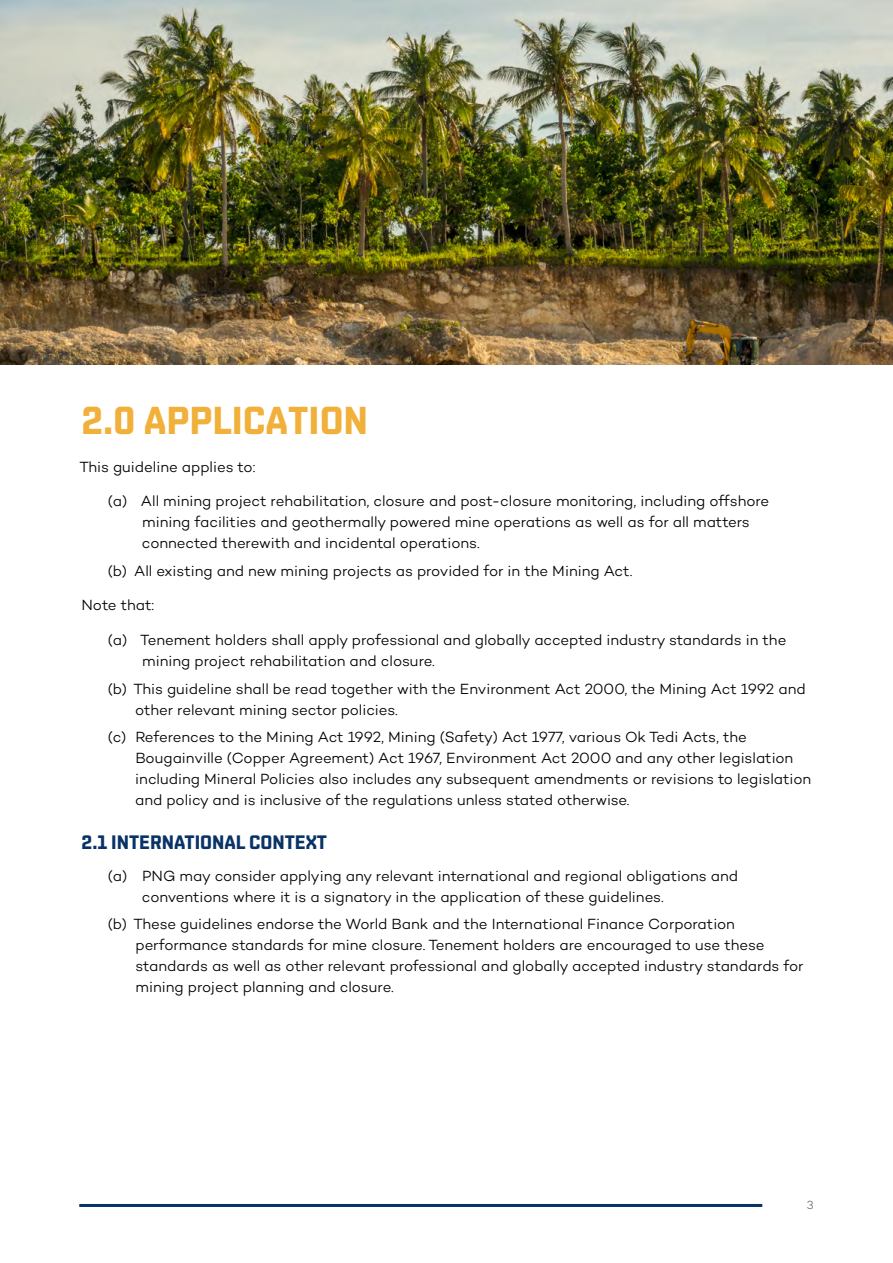
<style>
.page{position:relative;width:893px;height:1263px;background:#fff}
.page>*{position:absolute;margin:0;border:0;box-sizing:border-box;transform-origin:0 0}
.t1{font:700 39px "Shentox";color:#f1b039}
.t2{font:700 19.5px "Shentox";color:#093266}
.t3{font:300 15px/21px "Campton";letter-spacing:-.005em;color:#000}
.t4{font:300 12px "Campton";color:#696c6d}
</style>
<div class="page">
<hr style="left:79px;top:1204px;width:683px;height:3px;background:#093266">
<img style="left:0;top:0;width:893px;height:365px">
<h1 class="t1" style="left:81px;top:398px;width:288px">2.0 APPLICATION</h1>
<p class="t3" style="left:79px;top:456px;width:177px">This guideline applies to:</p>
<p class="t3" style="left:142px;top:490px;width:629px;text-indent:-34px">(a) All mining project rehabilitation, closure and post-closure monitoring, including offshore mining facilities and geothermally powered mine operations as well as for all matters connected therewith and incidental operations.</p>
<p class="t3" style="left:108px;top:560px;width:526px">(b) All existing and new mining projects as provided for in the Mining Act.</p>
<p class="t3" style="left:81px;top:594px;width:74px">Note that:</p>
<p class="t3" style="left:142px;top:629px;width:646px;text-indent:-35px">(a) Tenement holders shall apply professional and globally accepted industry standards in the mining project rehabilitation and closure.</p>
<p class="t3" style="left:135px;top:678px;width:672px;text-indent:-27px">(b) This guideline shall be read together with the Environment Act 2000, the Mining Act 1992 and other relevant mining sector policies.</p>
<p class="t3" style="left:135px;top:726px;width:678px;text-indent:-27px">(c) References to the Mining Act 1992, Mining (Safety) Act 1977, various Ok Tedi Acts, the Bougainville (Copper Agreement) Act 1967, Environment Act 2000 and any other legislation including Mineral Policies also includes any subsequent amendments or revisions to legislation and policy and is inclusive of the regulations unless stated otherwise.</p>
<h2 class="t2" style="left:82px;top:830px;width:247px">2.1 INTERNATIONAL CONTEXT</h2>
<p class="t3" style="left:142px;top:865px;width:598px;text-indent:-34px">(a) PNG may consider applying any relevant international and regional obligations and conventions where it is a signatory in the application of these guidelines.</p>
<p class="t3" style="left:135px;top:913px;width:670px;text-indent:-28px">(b) These guidelines endorse the World Bank and the International Finance Corporation performance standards for mine closure. Tenement holders are encouraged to use these standards as well as other relevant professional and globally accepted industry standards for mining project planning and closure.</p>
<p class="t4" style="left:807px;top:1197px;width:8px">3</p>
</div>
